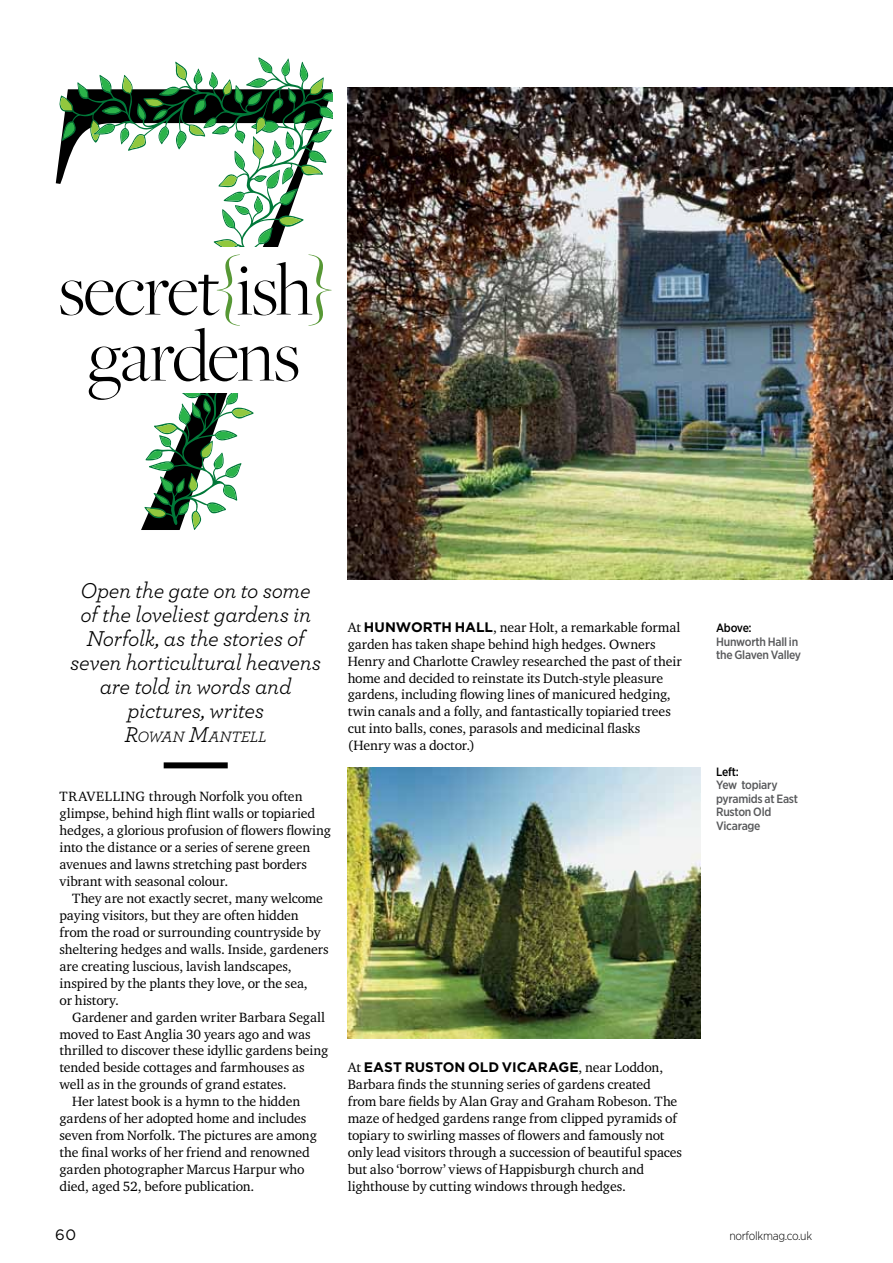
<style>
.page{position:relative;width:893px;height:1263px;background:#fff}
.page>*{position:absolute;margin:0;border:0;box-sizing:border-box;transform-origin:0 0}
.t1{font:300 78px/66px "Freight Big Pro";letter-spacing:-.02em;color:#000;text-align:center}
.t2{font:italic 22.5px/24px "Archer";letter-spacing:-.015em;color:#000;text-align:center}
.t3{font:italic 15.75px "Archer";letter-spacing:-.02em;color:#000}
.t4{font:15px "Gotham";color:#000}
.t5{font:13.8px/17px "Charter ITCA";letter-spacing:-.005em;color:#000}
.t6{font:700 13.8px "Gotham";color:#000}
.t7{font:500 12px/13.5px "Gotham Narrow";letter-spacing:-.02em;color:#58595b}
.t8{font:300 12px "Gotham Narrow";letter-spacing:-.025em;color:#000}
.t9{font:500 12px "Gotham Narrow";letter-spacing:-.03em;color:#000}
.s1{color:#579835}
.s2{font-size:22.5px}
.s3{font-family:"Gotham";font-weight:700}
.s4{font-family:"Charter ITCA";font-weight:400}
</style>
<div class="page">
<svg style="left:60px;top:59px;width:272px;height:469px"></svg>
<div style="left:164px;top:762px;width:64px;height:6px;background:#000"></div>
<div style="left:132px;top:247px;width:208px;height:145px;background:#fff"></div>
<img style="left:348px;top:88px;width:545px;height:491px">
<img style="left:348px;top:767px;width:352px;height:271px">
<h1 class="t1" style="left:59px;top:255px;width:272px">secret<span class="s1">{</span>ish<span class="s1">} </span>gardens</h1>
<h2 class="t2" style="left:70px;top:577px;width:252px">Open the gate on to some of the loveliest gardens in<br>Norfolk, as the stories of seven horticultural heavens are told in words and pictures, writes</h2>
<p class="t3" style="left:124px;top:725px;width:144px"><span class="s2">R</span>OWAN <span class="s2">M</span>ANTELL</p>
<p class="t5" style="left:60px;top:788px;width:273px">Travelling through Norfolk you often glimpse, behind high flint walls or topiaried hedges, a glorious profusion of flowers flowing into the distance or a series of serene green avenues and lawns stretching past borders vibrant with seasonal colour.</p>
<p class="t5" style="left:60px;top:889px;width:271px;text-indent:13px">They are not exactly secret, many welcome paying visitors, but they are often hidden from the road or surrounding countryside by sheltering hedges and walls. Inside, gardeners are creating luscious, lavish landscapes, inspired by the plants they love, or the sea,<br>or history.</p>
<p class="t5" style="left:72px;top:1008px;width:254px">Gardener and garden writer Barbara Segall</p>
<p class="t5" style="left:60px;top:1025px;width:253px">moved to East Anglia 30 years ago and was</p>
<p class="t5" style="left:60px;top:1042px;width:270px">thrilled to discover these idyllic gardens being</p>
<p class="t5" style="left:60px;top:1059px;width:247px">tended beside cottages and farmhouses as</p>
<p class="t5" style="left:60px;top:1076px;width:229px">well as in the grounds of grand estates.</p>
<p class="t5" style="left:72px;top:1093px;width:229px">Her latest book is a hymn to the hidden</p>
<p class="t5" style="left:60px;top:1110px;width:248px">gardens of her adopted home and includes</p>
<p class="t5" style="left:60px;top:1127px;width:259px">seven from Norfolk. The pictures are among</p>
<p class="t5" style="left:59px;top:1143px;width:252px">the final works of her friend and renowned</p>
<p class="t5" style="left:59px;top:1160px;width:247px">garden photographer Marcus Harpur who</p>
<p class="t5" style="left:59px;top:1177px;width:196px">died, aged 52, before publication.</p>
<p class="t5" style="left:348px;top:618px;width:335px">At <span class="s3">HUNWORTH HALL</span>, near Holt, a remarkable formal garden has taken shape behind high hedges. Owners Henry and Charlotte Crawley researched the past of their home and decided to reinstate its Dutch-style pleasure gardens, including flowing lines of manicured hedging, twin canals and a folly, and fantastically topiaried trees cut into balls, cones, parasols and medicinal flasks (Henry was a doctor.)</p>
<p class="t6" style="left:348px;top:1058px;width:317px"><span class="s4">At</span> EAST RUSTON OLD VICARAGE<span class="s4">, near Loddon,</span></p>
<p class="t5" style="left:348px;top:1076px;width:336px">Barbara finds the stunning series of gardens created from bare fields by Alan Gray and Graham Robeson. The maze of hedged gardens range from clipped pyramids of topiary to swirling masses of flowers and famously not only lead visitors through a succession of beautiful spaces but also ‘borrow’ views of Happisburgh church and lighthouse by cutting windows through hedges.</p>
<p class="t9" style="left:716px;top:620px;width:37px">Above:</p>
<p class="t7" style="left:716px;top:635px;width:87px">Hunworth Hall in the Glaven Valley</p>
<p class="t9" style="left:716px;top:764px;width:24px">Left:</p>
<p class="t7" style="left:716px;top:778px;width:84px">Yew topiary pyramids at East<br>Ruston Old<br>Vicarage</p>
<p class="t4" style="left:55px;top:1225px;width:22px">60</p>
<p class="t8" style="left:729px;top:1228px;width:84px">norfolkmag.co.uk</p>
</div>
